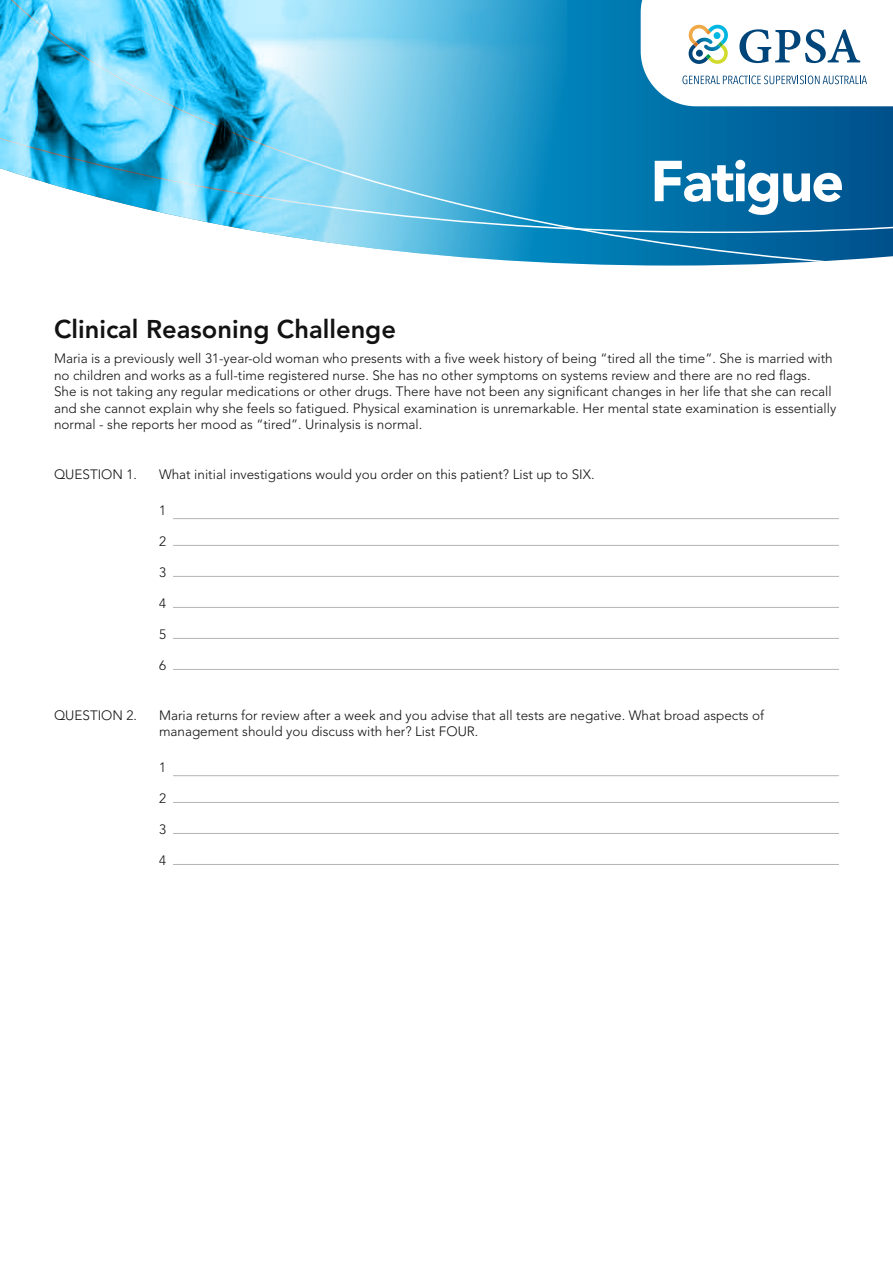
<style>
.page{position:relative;width:893px;height:1263px;background:#fff}
.page>*{position:absolute;margin:0;border:0;box-sizing:border-box;transform-origin:0 0}
.t1{font:900 57.15px "Avenir LT Std";letter-spacing:-.03em;color:#fff}
.t2{font:800 25.5px "Avenir LT Std";color:#121212}
.t3{font:300 13.5px/16.5px "Avenir LT Std";color:#121212}
</style>
<div class="page">
<svg style="left:566px;top:233px;width:327px;height:33px;background:#1d7bad"></svg>
<svg style="left:566px;top:0;width:327px;height:233px;background:#036ea6"></svg>
<img style="left:0;top:0;width:566px;height:264px">
<hr style="left:173px;top:518px;width:666px;height:1px;background:#b3b5b4">
<hr style="left:173px;top:545px;width:666px;height:1px;background:#b3b5b4">
<hr style="left:173px;top:576px;width:666px;height:1px;background:#b3b5b4">
<hr style="left:173px;top:607px;width:666px;height:1px;background:#b3b5b4">
<hr style="left:173px;top:638px;width:666px;height:1px;background:#b3b5b4">
<hr style="left:173px;top:669px;width:666px;height:1px;background:#b3b5b4">
<hr style="left:173px;top:775px;width:666px;height:1px;background:#b3b5b4">
<hr style="left:173px;top:802px;width:666px;height:1px;background:#b3b5b4">
<hr style="left:173px;top:833px;width:666px;height:1px;background:#b3b5b4">
<hr style="left:173px;top:864px;width:666px;height:1px;background:#b3b5b4">
<svg style="left:641px;top:0;width:252px;height:106px"></svg>
<h1 class="t1" style="left:650px;top:147px;width:195px">Fatigue</h1>
<h2 class="t2" style="left:54px;top:314px;width:343px">Clinical Reasoning Challenge</h2>
<p class="t3" style="left:54px;top:350px;width:784px">Maria is a previously well 31-year-old woman who presents with a five week history of being “tired all the time”. She is married with no children and works as a full-time registered nurse. She has no other symptoms on systems review and there are no red flags.<br>She is not taking any regular medications or other drugs. There have not been any significant changes in her life that she can recall and she cannot explain why she feels so fatigued. Physical examination is unremarkable. Her mental state examination is essentially normal - she reports her mood as “tired”. Urinalysis is normal.</p>
<p class="t3" style="left:54px;top:466px;width:85px">QUESTION 1.</p>
<p class="t3" style="left:159px;top:466px;width:437px">What initial investigations would you order on this patient? List up to SIX.</p>
<p class="t3" style="left:159px;top:502px;width:9px">1</p>
<p class="t3" style="left:159px;top:533px;width:9px">2</p>
<p class="t3" style="left:159px;top:564px;width:9px">3</p>
<p class="t3" style="left:159px;top:595px;width:9px">4</p>
<p class="t3" style="left:159px;top:626px;width:9px">5</p>
<p class="t3" style="left:159px;top:657px;width:9px">6</p>
<p class="t3" style="left:54px;top:707px;width:85px">QUESTION 2.</p>
<p class="t3" style="left:159px;top:707px;width:607px">Maria returns for review after a week and you advise that all tests are negative. What broad aspects of management should you discuss with her? List FOUR.</p>
<p class="t3" style="left:159px;top:759px;width:9px">1</p>
<p class="t3" style="left:159px;top:790px;width:9px">2</p>
<p class="t3" style="left:159px;top:821px;width:9px">3</p>
<p class="t3" style="left:159px;top:852px;width:9px">4</p>
</div>
